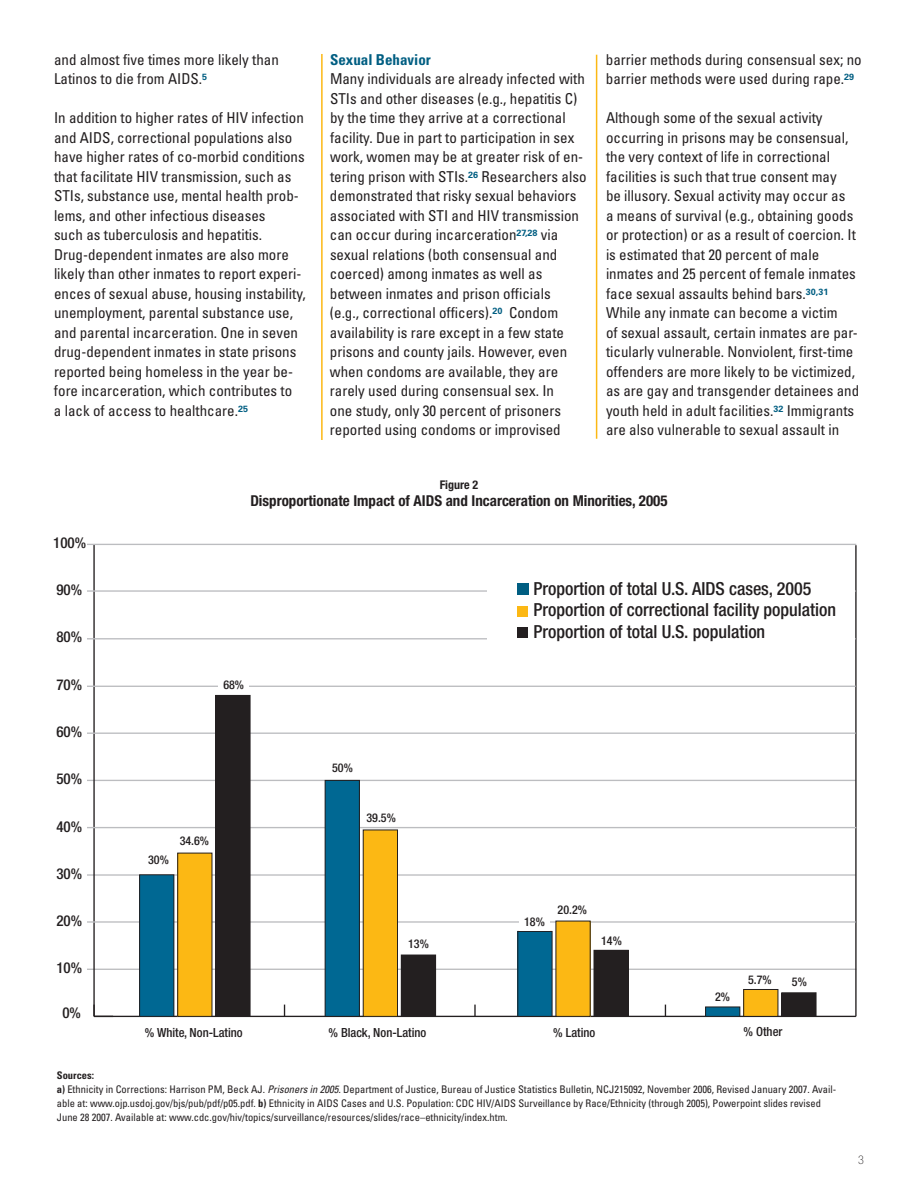
<style>
.page{position:relative;width:918px;height:1188px;background:#fff}
.page>*{position:absolute;margin:0;border:0;box-sizing:border-box;transform-origin:0 0}
.t1{font:500 condensed 18px/21.8px "Helvetica Neue";color:#231f20}
.t2{font:condensed 15px/19.5px "Univers LT Std";color:#231f20}
.t3{font:700 condensed 15px "Helvetica Neue";color:#231f20}
.t4{font:500 condensed 15px "Helvetica Neue";color:#231f20}
.t5{font:700 condensed 15px "Univers LT Std";color:#005e82}
.t6{font:500 condensed 12.6px "Helvetica Neue";color:#231f20}
.t7{font:500 condensed 12.15px "Helvetica Neue";color:#231f20}
.t8{font:700 condensed 12px "Helvetica Neue";color:#231f20}
.t9{font:100 condensed 12px "Helvetica Neue";color:#231f20}
.t10{font:condensed 10.5px/14.2px "Univers LT Std";color:#231f20}
.s1{font-weight:700}
.s2{font-style:italic}
</style>
<div class="page">
<hr style="left:321px;top:54px;width:2px;height:386px;background:#fcb814">
<hr style="left:596px;top:55px;width:1px;height:384px;background:#fcb814">
<hr style="left:88px;top:874px;width:768px;height:2px;background:#bcbdc0">
<hr style="left:88px;top:780px;width:768px;height:1px;background:#bcbdc0">
<hr style="left:88px;top:969px;width:768px;height:1px;background:#bcbdc0">
<hr style="left:94px;top:1016px;width:762px;height:1px;background:#231f20">
<svg style="left:474px;top:1005px;width:2px;height:11px"></svg>
<hr style="left:855px;top:545px;width:2px;height:471px;background:#231f20">
<hr style="left:93px;top:544px;width:2px;height:472px;background:#231f20">
<svg style="left:93px;top:1005px;width:20px;height:12px"></svg>
<hr style="left:88px;top:921px;width:768px;height:2px;background:#bcbdc0">
<hr style="left:88px;top:827px;width:768px;height:1px;background:#bcbdc0">
<hr style="left:88px;top:733px;width:768px;height:1px;background:#bcbdc0">
<hr style="left:88px;top:638px;width:768px;height:1px;background:#bcbdc0">
<hr style="left:88px;top:544px;width:768px;height:1px;background:#bcbdc0">
<div style="left:216px;top:695px;width:34px;height:321px;background:#231f20"></div>
<div style="left:215px;top:695px;width:35px;height:322px;border:1px solid #231f20"></div>
<div style="left:401px;top:955px;width:35px;height:61px;background:#231f20"></div>
<div style="left:594px;top:950px;width:34px;height:66px;background:#231f20"></div>
<div style="left:594px;top:950px;width:35px;height:67px;border:1px solid #231f20"></div>
<div style="left:782px;top:993px;width:34px;height:23px;background:#231f20"></div>
<div style="left:781px;top:992px;width:35px;height:25px;border:1px solid #231f20"></div>
<div style="left:178px;top:853px;width:34px;height:163px;background:#fcb814"></div>
<div style="left:177px;top:853px;width:35px;height:164px;border:1px solid #231f20"></div>
<div style="left:363px;top:830px;width:35px;height:186px;background:#fcb814"></div>
<div style="left:363px;top:830px;width:35px;height:187px;border:1px solid #231f20"></div>
<div style="left:556px;top:921px;width:34px;height:95px;background:#fcb814"></div>
<div style="left:744px;top:989px;width:34px;height:27px;background:#fcb814"></div>
<div style="left:743px;top:989px;width:35px;height:28px;border:1px solid #231f20"></div>
<div style="left:325px;top:780px;width:34px;height:236px;background:#006893"></div>
<div style="left:325px;top:780px;width:35px;height:237px;border:1px solid #231f20"></div>
<div style="left:518px;top:931px;width:34px;height:85px;background:#006893"></div>
<div style="left:517px;top:931px;width:35px;height:86px;border:1px solid #231f20"></div>
<div style="left:706px;top:1007px;width:34px;height:9px;background:#006893"></div>
<div style="left:705px;top:1007px;width:35px;height:10px;border:1px solid #231f20"></div>
<div style="left:140px;top:875px;width:34px;height:141px;background:#006893"></div>
<div style="left:139px;top:874px;width:35px;height:143px;border:1px solid #231f20"></div>
<hr style="left:88px;top:590px;width:768px;height:2px;background:#bcbdc0">
<hr style="left:88px;top:686px;width:768px;height:1px;background:#bcbdc0">
<div style="left:219px;top:680px;width:30px;height:14px;background:#fff"></div>
<div style="left:519px;top:917px;width:31px;height:14px;background:#fff"></div>
<div style="left:488px;top:557px;width:367px;height:105px;background:#fff"></div>
<div style="left:517px;top:583px;width:11px;height:11px;background:#005e82"></div>
<div style="left:517px;top:606px;width:11px;height:11px;background:#fcb814"></div>
<div style="left:517px;top:628px;width:11px;height:10px;background:#231f20"></div>
<p class="t2" style="left:54px;top:51px;width:226px">and almost five times more likely than<br>Latinos to die from AIDS.<sup>5</sup></p>
<p class="t2" style="left:54px;top:110px;width:253px">In addition to higher rates of HIV infection and AIDS, correctional populations also have higher rates of co-morbid conditions that facilitate HIV transmission, such as STIs, substance use, mental health prob&shy;lems, and other infectious diseases<br>such as tuberculosis and hepatitis.<br>Drug-dependent inmates are also more likely than other inmates to report experi&shy;ences of sexual abuse, housing instability, unemployment, parental substance use, and parental incarceration. One in seven drug-dependent inmates in state prisons reported being homeless in the year be&shy;fore incarceration, which contributes to<br>a lack of access to healthcare.<sup>25</sup></p>
<p class="t5" style="left:330px;top:54px;width:102px">Sexual Behavior</p>
<p class="t2" style="left:330px;top:71px;width:258px">Many individuals are already infected with STIs and other diseases (e.g., hepatitis C) by the time they arrive at a correctional facility. Due in part to participation in sex work, women may be at greater risk of en&shy;tering prison with STIs.<sup>26</sup> Researchers also demonstrated that risky sexual behaviors associated with STI and HIV transmission can occur during incarceration<sup>27,28</sup> via sexual relations (both consensual and coerced) among inmates as well as between inmates and prison officials<br>(e.g., correctional officers).<sup>20</sup> Condom availability is rare except in a few state prisons and county jails. However, even when condoms are available, they are rarely used during consensual sex. In<br>one study, only 30 percent of prisoners reported using condoms or improvised</p>
<p class="t2" style="left:606px;top:51px;width:257px">barrier methods during consensual sex; no barrier methods were used during rape.<sup>29</sup></p>
<p class="t2" style="left:606px;top:110px;width:255px">Although some of the sexual activity occurring in prisons may be consensual, the very context of life in correctional facilities is such that true consent may<br>be illusory. Sexual activity may occur as<br>a means of survival (e.g., obtaining goods or protection) or as a result of coercion. It is estimated that 20 percent of male inmates and 25 percent of female inmates face sexual assaults behind bars.<sup>30,31<br></sup>While any inmate can become a victim<br>of sexual assault, certain inmates are par&shy;ticularly vulnerable. Nonviolent, first-time offenders are more likely to be victimized, as are gay and transgender detainees and youth held in adult facilities.<sup>32</sup> Immigrants are also vulnerable to sexual assault in</p>
<p class="t4" style="left:53px;top:538px;width:34px">100%</p>
<p class="t4" style="left:56px;top:584px;width:27px">90%</p>
<p class="t4" style="left:56px;top:632px;width:27px">80%</p>
<p class="t4" style="left:56px;top:679px;width:27px">70%</p>
<p class="t4" style="left:56px;top:727px;width:27px">60%</p>
<p class="t4" style="left:56px;top:774px;width:27px">50%</p>
<p class="t4" style="left:56px;top:821px;width:27px">40%</p>
<p class="t4" style="left:56px;top:868px;width:27px">30%</p>
<p class="t4" style="left:56px;top:916px;width:27px">20%</p>
<p class="t4" style="left:56px;top:962px;width:27px">10%</p>
<p class="t4" style="left:62px;top:1007px;width:20px">0%</p>
<p class="t8" style="left:440px;top:481px;width:40px">Figure 2</p>
<p class="t3" style="left:250px;top:495px;width:419px">Disproportionate Impact of AIDS and Incarceration on Minorities, 2005</p>
<p class="t7" style="left:223px;top:680px;width:22px">68%</p>
<p class="t7" style="left:148px;top:856px;width:22px">30%</p>
<p class="t7" style="left:180px;top:836px;width:31px">34.6%</p>
<p class="t7" style="left:332px;top:764px;width:22px">50%</p>
<p class="t7" style="left:366px;top:813px;width:31px">39.5%</p>
<p class="t7" style="left:408px;top:940px;width:22px">13%</p>
<p class="t1" style="left:533px;top:579px;width:304px">Proportion of total U.S. AIDS cases, 2005<br>Proportion of correctional facility population<br>Proportion of total U.S. population</p>
<p class="t7" style="left:524px;top:917px;width:22px">18%</p>
<p class="t7" style="left:558px;top:906px;width:31px">20.2%</p>
<p class="t7" style="left:601px;top:936px;width:22px">14%</p>
<p class="t7" style="left:715px;top:992px;width:16px">2%</p>
<p class="t7" style="left:748px;top:975px;width:25px">5.7%</p>
<p class="t7" style="left:792px;top:977px;width:16px">5%</p>
<p class="t6" style="left:145px;top:1028px;width:99px">% White, Non-Latino</p>
<p class="t6" style="left:328px;top:1028px;width:100px">% Black, Non-Latino</p>
<p class="t6" style="left:553px;top:1028px;width:44px">% Latino</p>
<p class="t6" style="left:744px;top:1027px;width:40px">% Other</p>
<p class="t10" style="left:57px;top:1069px;width:781px"><span class="s1">Sources:<br>a)</span> Ethnicity in Corrections: Harrison PM, Beck AJ. <span class="s2">Prisoners in 2005.</span> Department of Justice, Bureau of Justice Statistics Bulletin, NCJ215092, November 2006, Revised January 2007. Avail&shy;able at: www.ojp.usdoj.gov/bjs/pub/pdf/p05.pdf. <span class="s1">b)</span> Ethnicity in AIDS Cases and U.S. Population: CDC HIV/AIDS Surveillance by Race/Ethnicity (through 2005), Powerpoint slides revised June 28 2007. Available at: www.cdc.gov/hiv/topics/surveillance/resources/slides/race–ethnicity/index.htm.</p>
<p class="t9" style="left:858px;top:1156px;width:7px">3</p>
</div>
